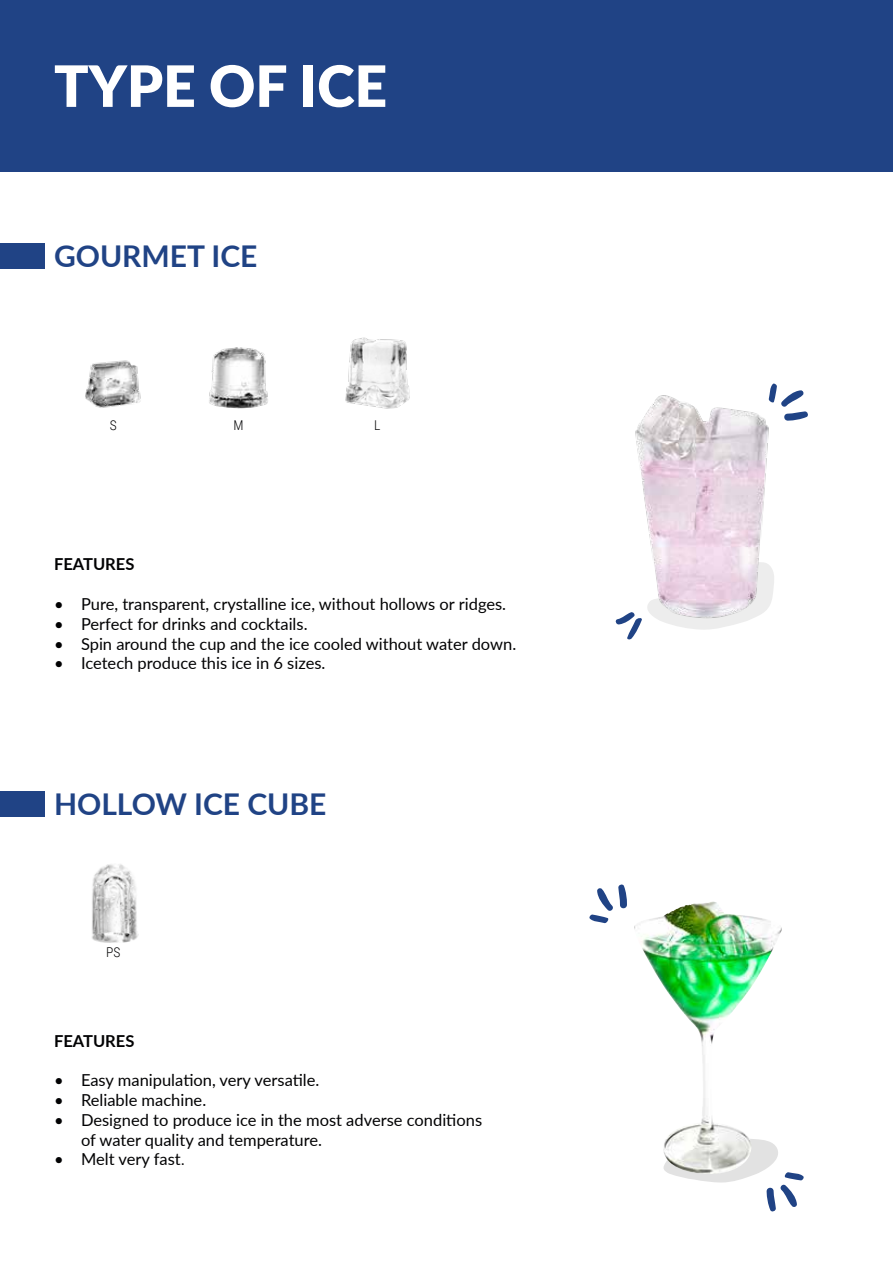
<style>
.page{position:relative;width:893px;height:1263px;background:#fff}
.page>*{position:absolute;margin:0;border:0;box-sizing:border-box;transform-origin:0 0}
.t1{font:900 57px "Lato";color:#fff}
.t2{font:700 30px "Lato";color:#204385}
.t3{font:16.5px/19.8px "Lato";color:#020203}
.t4{font:700 16.5px "Lato";color:#020203}
.t5{font:300 13.5px "Roboto Condensed";color:#020203}
.s1{font-family:"Roboto Condensed"}
</style>
<div class="page">
<div style="left:0;top:0;width:893px;height:171px;background:#204385"></div>
<div style="left:0;top:243px;width:44px;height:26px;background:#204385"></div>
<div style="left:0;top:791px;width:44px;height:25px;background:#204385"></div>
<img style="left:209px;top:347px;width:59px;height:62px">
<img style="left:85px;top:360px;width:56px;height:48px">
<img style="left:92px;top:864px;width:47px;height:79px">
<img style="left:345px;top:337px;width:65px;height:72px">
<img style="left:635px;top:395px;width:134px;height:167px">
<svg style="left:615px;top:562px;width:159px;height:78px"></svg>
<svg style="left:762px;top:383px;width:46px;height:44px"></svg>
<img style="left:634px;top:901px;width:148px;height:237px">
<svg style="left:663px;top:1138px;width:141px;height:74px"></svg>
<svg style="left:589px;top:884px;width:38px;height:40px"></svg>
<h1 class="t1" style="left:54px;top:43px;width:335px">TYPE OF ICE</h1>
<h2 class="t2" style="left:54px;top:234px;width:205px">GOURMET ICE</h2>
<p class="t5" style="left:110px;top:416px;width:8px">S</p>
<p class="t5" style="left:233px;top:416px;width:12px">M</p>
<p class="t5" style="left:374px;top:416px;width:8px">L</p>
<p class="t4" style="left:54px;top:552px;width:82px">FEATURES</p>
<p class="t3" style="left:54px;top:593px;width:454px">• Pure, transparent, crystalline ice, without hollows or ridges.</p>
<p class="t3" style="left:54px;top:613px;width:255px">• Perfect for drinks and cocktails.</p>
<p class="t3" style="left:54px;top:633px;width:464px">• Spin around the cup and the ice cooled without water down.</p>
<p class="t3" style="left:54px;top:653px;width:273px">• Icetech produce this ice in 6 sizes.</p>
<h2 class="t2" style="left:54px;top:782px;width:274px">HOLLOW ICE CUBE</h2>
<p class="t5" style="left:106px;top:942px;width:16px">PS</p>
<p class="t4" style="left:54px;top:1028px;width:82px">FEATURES</p>
<p class="t3" style="left:54px;top:1070px;width:267px">• Easy manipulation, very versatile.</p>
<p class="t3" style="left:54px;top:1089px;width:154px">• Reliable machine.</p>
<p class="t3" style="left:81px;top:1109px;width:403px;text-indent:-27px">• Designed to produce ice in the most adverse conditions of water quality and temperature.</p>
<p class="t3" style="left:54px;top:1149px;width:133px">• Melt very fast<span class="s1">.</span></p>
</div>
